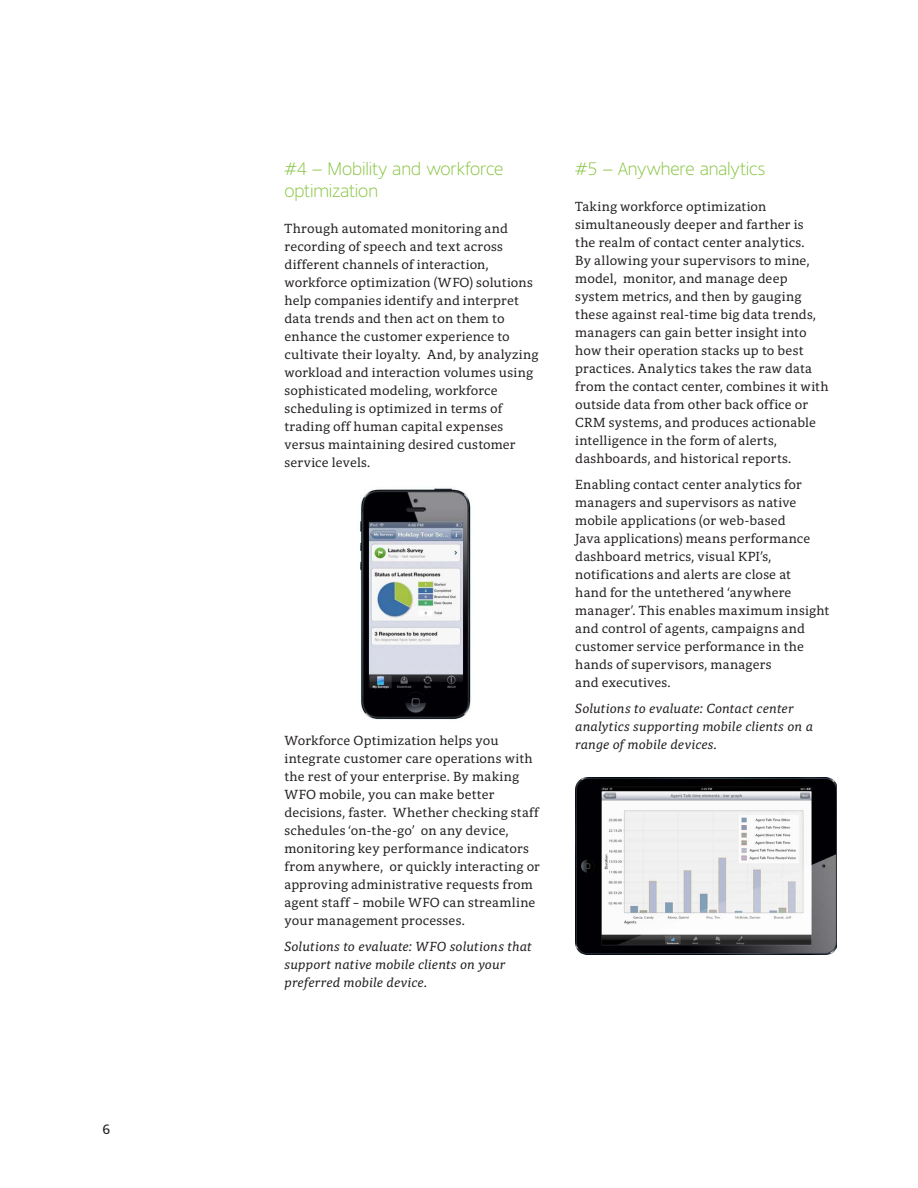
<style>
.page{position:relative;width:918px;height:1188px;background:#fff}
.page>*{position:absolute;margin:0;border:0;box-sizing:border-box;transform-origin:0 0}
.t1{font:300 18px/22.5px "Harmony Sans";letter-spacing:-.005em;color:#86c43f}
.t2{font:13.5px/18px "Harmony Serif";letter-spacing:.015em;color:#231f20}
.t3{font:italic 13.5px/18px "Harmony Serif";letter-spacing:.005em;color:#231f20}
.Legal_-_Harmony_Sans{font:13.5px "Harmony Sans";color:#231f20}
</style>
<div class="page">
<img style="left:360px;top:488px;width:111px;height:232px">
<img style="left:575px;top:778px;width:262px;height:176px">
<p class="Legal_-_Harmony_Sans" style="left:103px;top:1121px;width:9px">6</p>
<h1 class="t1" style="left:284px;top:157px;width:220px">#4 – Mobility and workforce optimization</h1>
<p class="t2" style="left:284px;top:220px;width:255px">Through automated monitoring and recording of speech and text across different channels of interaction, workforce optimization (WFO) solutions help companies identify and interpret data trends and then act on them to enhance the customer experience to cultivate their loyalty. And, by analyzing workload and interaction volumes using sophisticated modeling, workforce scheduling is optimized in terms of trading off human capital expenses versus maintaining desired customer service levels.</p>
<p class="t2" style="left:284px;top:732px;width:257px">Workforce Optimization helps you integrate customer care operations with the rest of your enterprise. By making WFO mobile, you can make better decisions, faster. Whether checking staff schedules ‘on-the-go’ on any device, monitoring key performance indicators from anywhere, or quickly interacting or approving administrative requests from agent staff – mobile WFO can streamline your management processes.</p>
<p class="t3" style="left:284px;top:938px;width:249px">Solutions to evaluate: WFO solutions that support native mobile clients on your preferred mobile device.</p>
<h1 class="t1" style="left:575px;top:157px;width:191px">#5 – Anywhere analytics</h1>
<p class="t2" style="left:575px;top:197px;width:255px">Taking workforce optimization simultaneously deeper and farther is<br>the realm of contact center analytics.<br>By allowing your supervisors to mine, model, monitor, and manage deep system metrics, and then by gauging these against real-time big data trends, managers can gain better insight into how their operation stacks up to best practices. Analytics takes the raw data from the contact center, combines it with outside data from other back office or CRM systems, and produces actionable intelligence in the form of alerts, dashboards, and historical reports.</p>
<p class="t2" style="left:575px;top:475px;width:255px">Enabling contact center analytics for managers and supervisors as native mobile applications (or web-based<br>Java applications) means performance dashboard metrics, visual KPI’s, notifications and alerts are close at<br>hand for the untethered ‘anywhere manager’. This enables maximum insight and control of agents, campaigns and customer service performance in the hands of supervisors, managers<br>and executives.</p>
<p class="t3" style="left:575px;top:699px;width:239px">Solutions to evaluate: Contact center analytics supporting mobile clients on a range of mobile devices.</p>
</div>
